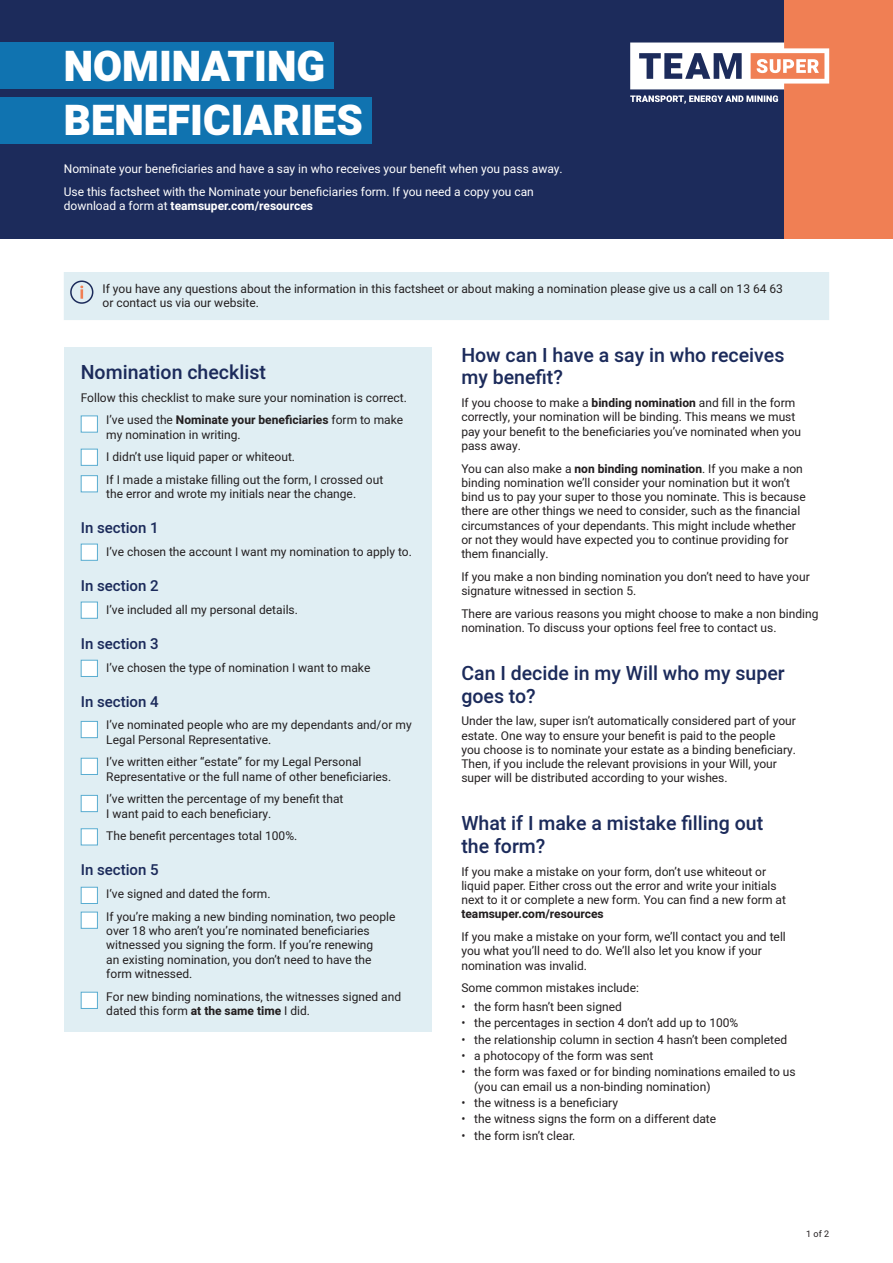
<style>
.page{position:relative;width:893px;height:1263px;background:#fff}
.page>*{position:absolute;margin:0;border:0;box-sizing:border-box;transform-origin:0 0}
.TS_-_Heading_1{font:900 42px/54px "Heebo";color:#fff}
.TS_-_Heading_2{font:500 19.5px/22.5px "Heebo";color:#1c2b5b}
.TS_-_Heading_3{font:500 15px "Heebo";color:#1c2b5b}
.TS_-_Body_Copy{font:12px/14.2px "Heebo";color:#231f20}
.TS_-_Body_Copy-2{font:12px/14.2px "Heebo";color:#fff}
.t1{font:9px "Heebo";color:#231f20}
.s1{font-weight:700}
</style>
<div class="page">
<div style="left:0;top:0;width:893px;height:238px;background:#1c2b5b"></div>
<div style="left:784px;top:0;width:109px;height:238px;background:#f07f54"></div>
<div style="left:0;top:43px;width:334px;height:46px;background:#1073b0"></div>
<div style="left:0;top:97px;width:371px;height:46px;background:#1073b0"></div>
<svg style="left:630px;top:95px;width:148px;height:9px"></svg>
<svg style="left:630px;top:43px;width:199px;height:46px"></svg>
<div style="left:64px;top:348px;width:368px;height:684px;background:#e0eef3"></div>
<div style="left:81px;top:415px;width:17px;height:17px;background:#fff;border:1px solid #5aadd1"></div>
<div style="left:81px;top:449px;width:17px;height:17px;background:#fff;border:1px solid #5aadd1"></div>
<div style="left:81px;top:475px;width:17px;height:17px;background:#fff;border:1px solid #5aadd1"></div>
<div style="left:81px;top:544px;width:17px;height:17px;background:#fff;border:1px solid #5aadd1"></div>
<div style="left:81px;top:602px;width:17px;height:17px;background:#fff;border:1px solid #5aadd1"></div>
<div style="left:81px;top:660px;width:17px;height:17px;background:#fff;border:1px solid #5aadd1"></div>
<div style="left:81px;top:721px;width:17px;height:17px;background:#fff;border:1px solid #5aadd1"></div>
<div style="left:81px;top:758px;width:17px;height:17px;background:#fff;border:1px solid #5aadd1"></div>
<div style="left:81px;top:795px;width:17px;height:17px;background:#fff;border:1px solid #5aadd1"></div>
<div style="left:81px;top:828px;width:17px;height:17px;background:#fff;border:1px solid #5aadd1"></div>
<div style="left:81px;top:887px;width:17px;height:17px;background:#fff;border:1px solid #5aadd1"></div>
<div style="left:81px;top:912px;width:17px;height:17px;background:#fff;border:1px solid #5aadd1"></div>
<div style="left:81px;top:992px;width:17px;height:17px;background:#fff;border:1px solid #5aadd1"></div>
<div style="left:64px;top:272px;width:765px;height:48px;background:#e0eef3"></div>
<div style="left:70px;top:280px;width:23px;height:24px;border:2px solid #1c2b5b;border-radius:50%"></div>
<p class="TS_-_Heading_1" style="left:64px;top:41px;width:301px">NOMINATING<br>BENEFICIARIES</p>
<p class="TS_-_Body_Copy-2" style="left:64px;top:162px;width:500px">Nominate your beneficiaries and have a say in who receives your benefit when you pass away.</p>
<p class="TS_-_Body_Copy-2" style="left:64px;top:184px;width:472px">Use this factsheet with the Nominate your beneficiaries form. If you need a copy you can download a form at <span class="s1">teamsuper.com/resources</span></p>
<p class="TS_-_Body_Copy" style="left:102px;top:282px;width:682px">If you have any questions about the information in this factsheet or about making a nomination please give us a call on 13 64 63 or contact us via our website.</p>
<p class="TS_-_Heading_2" style="left:461px;top:344px;width:325px">How can I have a say in who receives my benefit?</p>
<p class="TS_-_Body_Copy" style="left:461px;top:396px;width:341px">If you choose to make a <span class="s1">binding nomination</span> and fill in the form correctly, your nomination will be binding. This means we must pay your benefit to the beneficiaries you’ve nominated when you pass away.</p>
<p class="TS_-_Body_Copy" style="left:461px;top:461px;width:346px">You can also make a <span class="s1">non binding nomination</span>. If you make a non binding nomination we’ll consider your nomination but it won’t bind us to pay your super to those you nominate. This is because there are other things we need to consider, such as the financial circumstances of your dependants. This might include whether or not they would have expected you to continue providing for them financially.</p>
<p class="TS_-_Body_Copy" style="left:461px;top:569px;width:350px">If you make a non binding nomination you don’t need to have your signature witnessed in section 5.</p>
<p class="TS_-_Body_Copy" style="left:461px;top:606px;width:359px">There are various reasons you might choose to make a non binding nomination. To discuss your options feel free to contact us.</p>
<p class="TS_-_Heading_2" style="left:461px;top:662px;width:325px">Can I decide in my Will who my super goes to?</p>
<p class="TS_-_Body_Copy" style="left:461px;top:714px;width:336px">Under the law, super isn’t automatically considered part of your estate. One way to ensure your benefit is paid to the people you choose is to nominate your estate as a binding beneficiary.<br>Then, if you include the relevant provisions in your Will, your super will be distributed according to your wishes.</p>
<p class="TS_-_Heading_2" style="left:461px;top:812px;width:303px">What if I make a mistake filling out the form?</p>
<p class="TS_-_Body_Copy" style="left:461px;top:864px;width:326px">If you make a mistake on your form, don’t use whiteout or liquid paper. Either cross out the error and write your initials next to it or complete a new form. You can find a new form at <span class="s1">teamsuper.com/resources</span></p>
<p class="TS_-_Body_Copy" style="left:461px;top:930px;width:326px">If you make a mistake on your form, we’ll contact you and tell you what you’ll need to do. We’ll also let you know if your nomination was invalid.</p>
<p class="TS_-_Body_Copy" style="left:461px;top:981px;width:179px">Some common mistakes include:</p>
<p class="TS_-_Body_Copy" style="left:461px;top:999px;width:162px">• the form hasn’t been signed</p>
<p class="TS_-_Body_Copy" style="left:461px;top:1016px;width:278px">• the percentages in section 4 don’t add up to 100%</p>
<p class="TS_-_Body_Copy" style="left:461px;top:1032px;width:327px">• the relationship column in section 4 hasn’t been completed</p>
<p class="TS_-_Body_Copy" style="left:461px;top:1049px;width:193px">• a photocopy of the form was sent</p>
<p class="TS_-_Body_Copy" style="left:474px;top:1065px;width:323px;text-indent:-13px">• the form was faxed or for binding nominations emailed to us (you can email us a non-binding nomination)</p>
<p class="TS_-_Body_Copy" style="left:461px;top:1096px;width:158px">• the witness is a beneficiary</p>
<p class="TS_-_Body_Copy" style="left:461px;top:1112px;width:256px">• the witness signs the form on a different date</p>
<p class="TS_-_Body_Copy" style="left:461px;top:1128px;width:115px">• the form isn’t clear.</p>
<p class="TS_-_Heading_2" style="left:81px;top:361px;width:187px">Nomination checklist</p>
<p class="TS_-_Body_Copy" style="left:81px;top:390px;width:328px">Follow this checklist to make sure your nomination is correct.</p>
<p class="TS_-_Body_Copy" style="left:106px;top:413px;width:298px">I’ve used the <span class="s1">Nominate your beneficiaries</span> form to make my nomination in writing.</p>
<p class="TS_-_Body_Copy" style="left:106px;top:450px;width:190px">I didn’t use liquid paper or whiteout.</p>
<p class="TS_-_Body_Copy" style="left:106px;top:473px;width:278px">If I made a mistake filling out the form, I crossed out the error and wrote my initials near the change.</p>
<p class="TS_-_Heading_3" style="left:81px;top:518px;width:80px">In section 1</p>
<p class="TS_-_Body_Copy" style="left:106px;top:545px;width:307px">I’ve chosen the account I want my nomination to apply to.</p>
<p class="TS_-_Heading_3" style="left:81px;top:575px;width:80px">In section 2</p>
<p class="TS_-_Body_Copy" style="left:106px;top:602px;width:193px">I’ve included all my personal details.</p>
<p class="TS_-_Heading_3" style="left:81px;top:633px;width:80px">In section 3</p>
<p class="TS_-_Body_Copy" style="left:106px;top:660px;width:266px">I’ve chosen the type of nomination I want to make</p>
<p class="TS_-_Heading_3" style="left:81px;top:691px;width:80px">In section 4</p>
<p class="TS_-_Body_Copy" style="left:106px;top:718px;width:307px">I’ve nominated people who are my dependants and/or my<br>Legal Personal Representative.</p>
<p class="TS_-_Body_Copy" style="left:106px;top:755px;width:287px">I’ve written either “estate” for my Legal Personal<br>Representative or the full name of other beneficiaries.</p>
<p class="TS_-_Body_Copy" style="left:106px;top:792px;width:239px">I’ve written the percentage of my benefit that<br>I want paid to each beneficiary.</p>
<p class="TS_-_Body_Copy" style="left:106px;top:829px;width:193px">The benefit percentages total 100%.</p>
<p class="TS_-_Heading_3" style="left:81px;top:860px;width:80px">In section 5</p>
<p class="TS_-_Body_Copy" style="left:106px;top:887px;width:166px">I‘ve signed and dated the form.</p>
<p class="TS_-_Body_Copy" style="left:106px;top:909px;width:291px">If you’re making a new binding nomination, two people over 18 who aren’t you’re nominated beneficiaries witnessed you signing the form. If you’re renewing<br>an existing nomination, you don’t need to have the form witnessed.</p>
<p class="TS_-_Body_Copy" style="left:106px;top:989px;width:296px">For new binding nominations, the witnesses signed and dated this form <span class="s1">at the same time</span> I did.</p>
<p class="t1" style="left:806px;top:1228px;width:24px">1 of 2</p>
</div>
